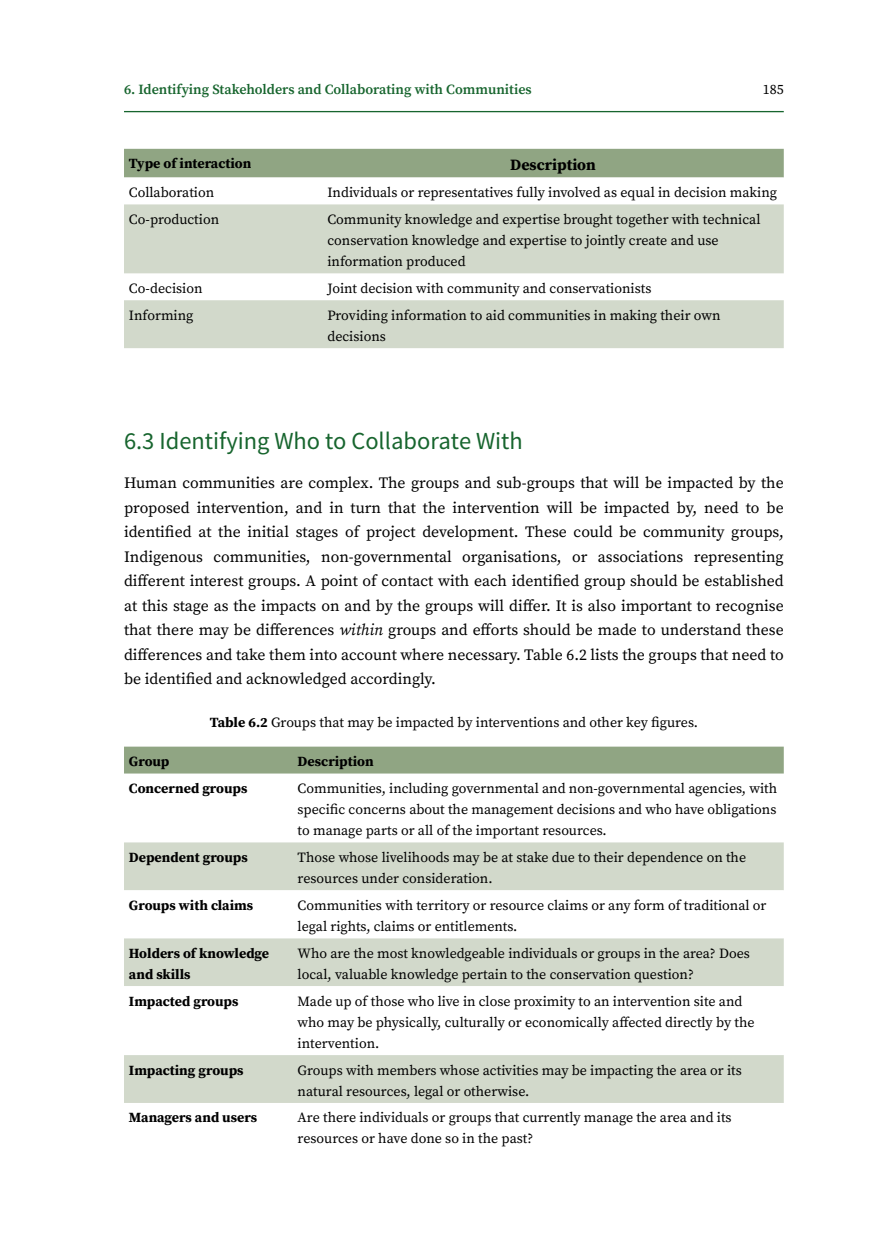
<style>
.page{position:relative;width:883px;height:1260px;background:#fff}
.page>*{position:absolute;margin:0;border:0;box-sizing:border-box;transform-origin:0 0}
.t1{font:24.5px "Source Sans Pro";color:#17652e}
.t2{font:15.75px/24.5px "Source Serif Pro";color:#000;text-align:justify}
.t3{font:15.75px/24.5px "Source Serif Pro Regular 2";color:#000}
.t4{font:15.75px "Source Serif Pro Bold 2";color:#000}
.t5{font:14px/21px "Source Serif Pro Regular 2";color:#000}
.t6{font:14px "Source Serif Pro";color:#000}
.t7{font:14px/21px "Source Serif Pro Bold 2";color:#000}
.t8{font:600 14px "Source Serif Pro";color:#17652e}
.s1{font-family:"Source Serif Pro It 2"}
.s2{font-weight:700}
</style>
<div class="page">
<hr style="left:124px;top:111px;width:660px;height:1px;background:#17652e">
<div style="left:124px;top:149px;width:660px;height:29px;background:#90a583"></div>
<svg style="left:124px;top:204px;width:660px;height:144px;fill:#d2d9cb"></svg>
<div style="left:124px;top:747px;width:660px;height:27px;background:#90a583"></div>
<div style="left:124px;top:842px;width:660px;height:48px;background:#d2d9cb"></div>
<svg style="left:124px;top:938px;width:660px;height:165px;fill:#d2d9cb"></svg>
<p class="t8" style="left:124px;top:83px;width:409px">6. Identifying Stakeholders and Collaborating with Communities</p>
<p class="t5" style="left:763px;top:80px;width:22px">185</p>
<p class="t7" style="left:129px;top:153px;width:124px">Type of interaction</p>
<p class="t4" style="left:510px;top:154px;width:87px">Description</p>
<p class="t5" style="left:129px;top:183px;width:87px">Collaboration</p>
<p class="t5" style="left:327px;top:183px;width:451px">Individuals or representatives fully involved as equal in decision making</p>
<p class="t5" style="left:129px;top:210px;width:92px">Co-production</p>
<p class="t5" style="left:327px;top:210px;width:435px">Community knowledge and expertise brought together with technical conservation knowledge and expertise to jointly create and use information produced</p>
<p class="t5" style="left:129px;top:279px;width:75px">Co-decision</p>
<p class="t5" style="left:327px;top:279px;width:326px">Joint decision with community and conservationists</p>
<p class="t5" style="left:129px;top:306px;width:66px">Informing</p>
<p class="t5" style="left:327px;top:306px;width:395px">Providing information to aid communities in making their own decisions</p>
<h1 class="t1" style="left:124px;top:431px;width:400px">6.3 Identifying Who to Collaborate With</h1>
<p class="t3" style="left:124px;top:472px;width:661px">Human communities are complex. The groups and sub-groups that will be impacted by the proposed intervention, and in turn that the intervention will be impacted by, need to be</p>
<p class="t2" style="left:124px;top:520px;width:661px">identified at the initial stages of project development. These could be community groups,</p>
<p class="t3" style="left:124px;top:546px;width:661px">Indigenous communities, non-governmental organisations, or associations representing</p>
<p class="t2" style="left:124px;top:569px;width:661px">different interest groups. A point of contact with each identified group should be established at this stage as the impacts on and by the groups will differ. It is also important to recognise that there may be differences <span class="s1">within</span> groups and efforts should be made to understand these differences and take them into account where necessary. Table 6.2 lists the groups that need to be identified and acknowledged accordingly.</p>
<p class="t6" style="left:210px;top:713px;width:490px"><span class="s2">Table 6.2</span> Groups that may be impacted by interventions and other key figures.</p>
<p class="t7" style="left:129px;top:751px;width:42px">Group</p>
<p class="t7" style="left:298px;top:751px;width:78px">Description</p>
<p class="t7" style="left:129px;top:778px;width:120px">Concerned groups</p>
<p class="t5" style="left:298px;top:779px;width:481px">Communities, including governmental and non-governmental agencies, with</p>
<p class="t6" style="left:298px;top:800px;width:480px">specific concerns about the management decisions and who have obligations</p>
<p class="t5" style="left:298px;top:821px;width:311px">to manage parts or all of the important resources.</p>
<p class="t7" style="left:129px;top:846px;width:120px">Dependent groups</p>
<p class="t5" style="left:298px;top:848px;width:450px">Those whose livelihoods may be at stake due to their dependence on the resources under consideration.</p>
<p class="t7" style="left:129px;top:894px;width:126px">Groups with claims</p>
<p class="t5" style="left:298px;top:896px;width:470px">Communities with territory or resource claims or any form of traditional or legal rights, claims or entitlements.</p>
<p class="t7" style="left:129px;top:942px;width:142px">Holders of knowledge and skills</p>
<p class="t5" style="left:298px;top:944px;width:454px">Who are the most knowledgeable individuals or groups in the area? Does local, valuable knowledge pertain to the conservation question?</p>
<p class="t7" style="left:129px;top:990px;width:111px">Impacted groups</p>
<p class="t5" style="left:298px;top:992px;width:446px">Made up of those who live in close proximity to an intervention site and</p>
<p class="t6" style="left:298px;top:1013px;width:458px">who may be physically, culturally or economically affected directly by the</p>
<p class="t5" style="left:298px;top:1034px;width:83px">intervention.</p>
<p class="t7" style="left:129px;top:1059px;width:116px">Impacting groups</p>
<p class="t5" style="left:298px;top:1060px;width:446px">Groups with members whose activities may be impacting the area or its natural resources, legal or otherwise.</p>
<p class="t7" style="left:129px;top:1107px;width:130px">Managers and users</p>
<p class="t5" style="left:298px;top:1108px;width:436px">Are there individuals or groups that currently manage the area and its resources or have done so in the past?</p>
</div>
